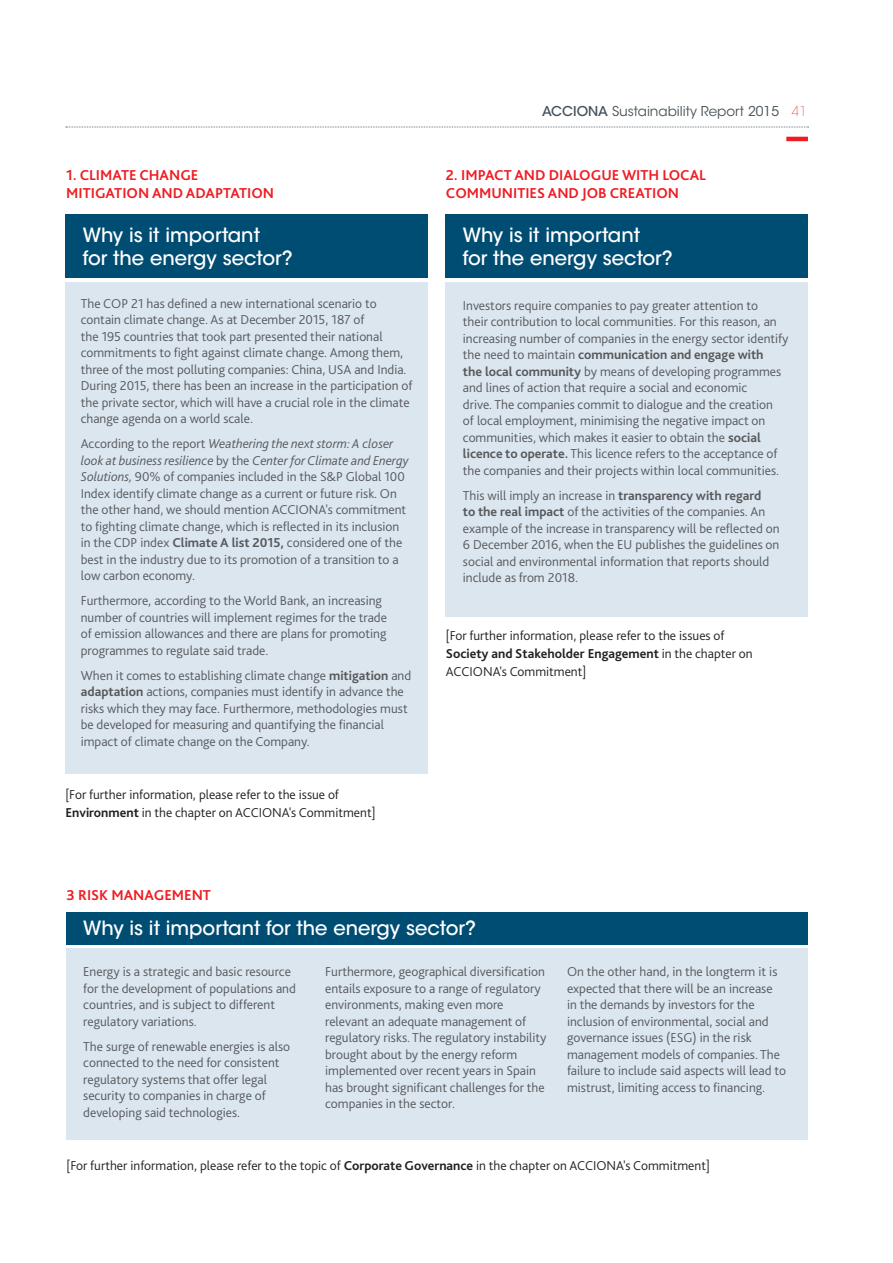
<style>
.page{position:relative;width:893px;height:1263px;background:#fff}
.page>*{position:absolute;margin:0;border:0;box-sizing:border-box;transform-origin:0 0}
.t1{font:500 19.5px/22.5px "ITC Avant Garde Std";color:#fff}
.Enunciado_materialid{font:700 15px/18px "Bliss Pro";color:#ee1d23}
.Recuadro_Texto{font:300 13.5px/16.5px "Bliss Pro";color:#57585a}
.Texto_general_2014{font:300 13.5px/18px "Bliss Pro";color:#231f20}
.t2{font:13.5px "ITC Avant Garde Std";color:#465259}
.s1{font-weight:500}
.s2{font-weight:200;color:#ee1d23}
.s3{font-style:italic}
.s4{font-weight:700}
</style>
<div class="page">
<svg style="left:66px;top:127px;width:742px;height:1px"></svg>
<hr style="left:786px;top:137px;width:22px;height:4px;background:#ee1d23">
<div style="left:66px;top:214px;width:362px;height:64px;background:#004d73"></div>
<div style="left:66px;top:282px;width:362px;height:492px;background:#dbe6ef"></div>
<div style="left:446px;top:214px;width:362px;height:64px;background:#004d73"></div>
<div style="left:446px;top:282px;width:362px;height:335px;background:#dbe6ef"></div>
<div style="left:66px;top:912px;width:742px;height:32px;background:#004d73"></div>
<div style="left:66px;top:949px;width:742px;height:191px;background:#dbe6ef"></div>
<p class="t2" style="left:542px;top:103px;width:266px"><span class="s1">ACCIONA</span> Sustainability Report 2015 <span class="s2">41</span></p>
<p class="Enunciado_materialid" style="left:66px;top:166px;width:209px">1. CLIMATE CHANGE<br>MITIGATION AND ADAPTATION</p>
<p class="Enunciado_materialid" style="left:446px;top:166px;width:262px">2. IMPACT AND DIALOGUE WITH LOCAL<br>COMMUNITIES AND JOB CREATION</p>
<p class="t1" style="left:83px;top:224px;width:211px">Why is it important<br>for the energy sector?</p>
<p class="Recuadro_Texto" style="left:81px;top:294px;width:333px">The COP 21 has defined a new international scenario to contain climate change. As at December 2015, 187 of<br>the 195 countries that took part presented their national commitments to fight against climate change. Among them, three of the most polluting companies: China, USA and India.<br>During 2015, there has been an increase in the participation of the private sector, which will have a crucial role in the climate change agenda on a world scale.</p>
<p class="Recuadro_Texto" style="left:81px;top:435px;width:329px">According to the report <span class="s3">Weathering the next storm: A closer look at business resilience</span> by the <span class="s3">Center for Climate and Energy Solutions,</span> 90% of companies included in the S&amp;P Global 100<br>Index identify climate change as a current or future risk. On the other hand, we should mention ACCIONA's commitment to fighting climate change, which is reflected in its inclusion in the CDP index <span class="s4">Climate A list 2015,</span> considered one of the best in the industry due to its promotion of a transition to a low carbon economy.</p>
<p class="Recuadro_Texto" style="left:81px;top:592px;width:308px">Furthermore, according to the World Bank, an increasing number of countries will implement regimes for the trade of emission allowances and there are plans for promoting programmes to regulate said trade.</p>
<p class="Recuadro_Texto" style="left:81px;top:666px;width:332px">When it comes to establishing climate change <span class="s4">mitigation</span> and <span class="s4">adaptation</span> actions, companies must identify in advance the risks which they may face. Furthermore, methodologies must be developed for measuring and quantifying the financial impact of climate change on the Company.</p>
<p class="Texto_general_2014" style="left:66px;top:785px;width:311px">[For further information, please refer to the issue of<br><span class="s4">Environment</span> in the chapter on ACCIONA's Commitment]</p>
<p class="Enunciado_materialid" style="left:67px;top:886px;width:146px">3 RISK MANAGEMENT</p>
<p class="t1" style="left:463px;top:224px;width:211px">Why is it important<br>for the energy sector?</p>
<p class="Recuadro_Texto" style="left:463px;top:297px;width:327px">Investors require companies to pay greater attention to<br>their contribution to local communities. For this reason, an increasing number of companies in the energy sector identify the need to maintain <span class="s4">communication and engage with<br>the local community</span> by means of developing programmes and lines of action that require a social and economic<br>drive. The companies commit to dialogue and the creation<br>of local employment, minimising the negative impact on communities, which makes it easier to obtain the <span class="s4">social licence to operate.</span> This licence refers to the acceptance of the companies and their projects within local communities.</p>
<p class="Recuadro_Texto" style="left:463px;top:487px;width:318px">This will imply an increase in <span class="s4">transparency with regard<br>to the real impact</span> of the activities of the companies. An example of the increase in transparency will be reflected on 6 December 2016, when the EU publishes the guidelines on social and environmental information that reports should include as from 2018.</p>
<p class="Texto_general_2014" style="left:446px;top:626px;width:308px">[For further information, please refer to the issues of<br><span class="s4">Society and Stakeholder Engagement</span> in the chapter on<br>ACCIONA's Commitment]</p>
<p class="t1" style="left:83px;top:917px;width:394px">Why is it important for the energy sector?</p>
<p class="Recuadro_Texto" style="left:83px;top:963px;width:214px">Energy is a strategic and basic resource for the development of populations and countries, and is subject to different regulatory variations.</p>
<p class="Recuadro_Texto" style="left:83px;top:1037px;width:208px">The surge of renewable energies is also connected to the need for consistent regulatory systems that offer legal security to companies in charge of developing said technologies.</p>
<p class="Recuadro_Texto" style="left:325px;top:963px;width:223px">Furthermore, geographical diversification entails exposure to a range of regulatory environments, making even more relevant an adequate management of regulatory risks. The regulatory instability brought about by the energy reform implemented over recent years in Spain has brought significant challenges for the companies in the sector.</p>
<p class="Recuadro_Texto" style="left:567px;top:963px;width:220px">On the other hand, in the longterm it is expected that there will be an increase<br>in the demands by investors for the inclusion of environmental, social and governance issues (ESG) in the risk management models of companies. The failure to include said aspects will lead to mistrust, limiting access to financing.</p>
<p class="Texto_general_2014" style="left:67px;top:1156px;width:645px">[For further information, please refer to the topic of <span class="s4">Corporate Governance</span> in the chapter on ACCIONA's Commitment]</p>
</div>
